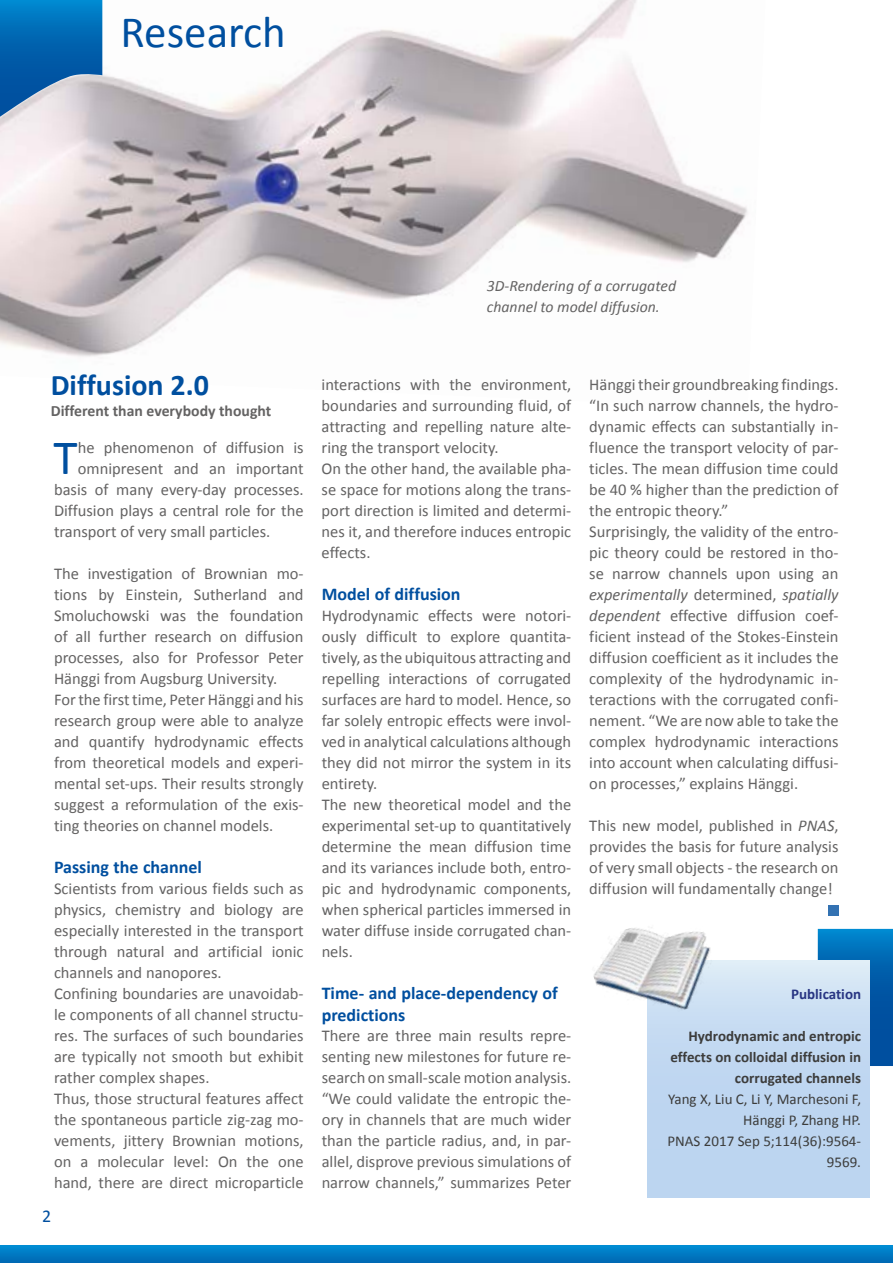
<style>
.page{position:relative;width:893px;height:1263px;background:#fff}
.page>*{position:absolute;margin:0;border:0;box-sizing:border-box;transform-origin:0 0}
.t1{font:49.65px "Calibri";color:#004f9f}
.t2{font:45px "Calibri";color:#004f9f}
.t3{font:700 30px "Calibri";color:#004f9f}
.t4{font:700 18px/21.6px "Calibri";color:#004f9f}
.t5{font:18px "Calibri";color:#004f9f}
.t6{font:16.5px/21px "Calibri";color:#646363}
.t7{font:italic 15.75px/20.2px "Calibri";color:#646363}
.t8{font:700 15.75px "Calibri";color:#646363}
.t9{font:15px/21px "Calibri";color:#3c3c3b;text-align:right}
.t10{font:700 15px/21px "Calibri";color:#3c3c3b;text-align:right}
.t11{font:700 15px "Calibri";color:#283583}
.s1{font-style:italic}
</style>
<div class="page">
<img style="left:0;top:0;width:748px;height:357px">
<svg style="left:818px;top:929px;width:75px;height:137px;background:#0065b1"></svg>
<div style="left:647px;top:960px;width:223px;height:238px;background:linear-gradient(to bottom,#d3e4f5,#b5d0ef)"></div>
<img style="left:593px;top:927px;width:134px;height:94px">
<div style="left:828px;top:905px;width:10px;height:10px;background:#3372b2"></div>
<svg style="left:0;top:0;width:102px;height:117px;background:#3581bb"></svg>
<svg style="left:0;top:1246px;width:893px;height:17px;background:#0079c2"></svg>
<h2 class="t2" style="left:121px;top:3px;width:167px">Research</h2>
<p class="t7" style="left:487px;top:275px;width:191px">3D-Rendering of a corrugated channel to model diffusion.</p>
<h3 class="t3" style="left:51px;top:366px;width:160px">Diffusion 2.0</h3>
<p class="t8" style="left:51px;top:400px;width:222px">Different than everybody thought</p>
<h1 class="t1" style="left:54px;top:426px;width:26px">T</h1>
<p class="t6" style="left:78px;top:437px;width:227px">he phenomenon of diffusion is</p>
<p class="t6" style="left:78px;top:458px;width:227px">omnipresent and an important</p>
<p class="t6" style="left:54px;top:479px;width:251px">basis of many every-day processes.</p>
<p class="t6" style="left:54px;top:500px;width:251px">Diffusion plays a central role for the</p>
<p class="t6" style="left:54px;top:521px;width:218px">transport of very small particles.</p>
<p class="t6" style="left:54px;top:563px;width:251px">The investigation of Brownian mo&shy;tions by Einstein, Sutherland and Smoluchowski was the foundation of all further research on diffusion processes, also for Professor Peter Hänggi from Augsburg University.<br>For the first time, Peter Hänggi and his research group were able to analyze and quantify hydrodynamic effects from theoretical models and experi&shy;mental set-ups. Their results strongly suggest a reformulation of the exis&shy;ting theories on channel models.</p>
<p class="t4" style="left:54px;top:856px;width:149px">Passing the channel</p>
<p class="t6" style="left:54px;top:878px;width:251px">Scientists from various fields such as physics, chemistry and biology are especially interested in the transport through natural and artificial ionic channels and nanopores.<br>Confining boundaries are unavoidab&shy;le components of all channel structu&shy;res. The surfaces of such boundaries are typically not smooth but exhibit rather complex shapes.<br>Thus, those structural features affect the spontaneous particle zig-zag mo&shy;vements, jittery Brownian motions, on a molecular level: On the one hand, there are direct microparticle</p>
<p class="t5" style="left:42px;top:1205px;width:11px">2</p>
<p class="t6" style="left:322px;top:374px;width:251px">interactions with the environment, boundaries and surrounding fluid, of attracting and repelling nature alte&shy;ring the transport velocity.<br>On the other hand, the available pha&shy;se space for motions along the trans&shy;port direction is limited and determi&shy;nes it, and therefore induces entropic effects.</p>
<p class="t4" style="left:322px;top:583px;width:140px">Model of diffusion</p>
<p class="t6" style="left:322px;top:605px;width:251px">Hydrodynamic effects were notori&shy;ously difficult to explore quantita&shy;tively, as the ubiquitous attracting and repelling interactions of corrugated surfaces are hard to model. Hence, so far solely entropic effects were invol&shy;ved in analytical calculations although they did not mirror the system in its entirety.<br>The new theoretical model and the experimental set-up to quantitatively determine the mean diffusion time and its variances include both, entro&shy;pic and hydrodynamic components, when spherical particles immersed in water diffuse inside corrugated chan&shy;nels.</p>
<p class="t4" style="left:322px;top:982px;width:238px">Time- and place-dependency of predictions</p>
<p class="t6" style="left:322px;top:1025px;width:251px;text-align:justify">There are three main results repre&shy;senting new milestones for future re&shy;search on small-scale motion analysis. “We could validate the entropic the&shy;ory in channels that are much wider than the particle radius, and, in par&shy;allel, disprove previous simulations of narrow channels,” summarizes Peter</p>
<p class="t6" style="left:589px;top:374px;width:251px">Hänggi their groundbreaking findings. “In such narrow channels, the hydro&shy;dynamic effects can substantially in&shy;fluence the transport velocity of par&shy;ticles. The mean diffusion time could be 40 % higher than the prediction of the entropic theory.”<br>Surprisingly, the validity of the entro&shy;pic theory could be restored in tho&shy;se narrow channels upon using an <span class="s1">experimentally</span> determined, <span class="s1">spatially dependent</span> effective diffusion coef&shy;ficient instead of the Stokes-Einstein diffusion coefficient as it includes the complexity of the hydrodynamic in&shy;teractions with the corrugated confi&shy;nement. “We are now able to take the complex hydrodynamic interactions into account when calculating diffusi&shy;on processes,” explains Hänggi.</p>
<p class="t6" style="left:589px;top:815px;width:251px;text-align:justify">This new model, published in <span class="s1">PNAS</span>, provides the basis for future analysis of very small objects - the research on diffusion will fundamentally change!</p>
<p class="t11" style="left:791px;top:985px;width:71px">Publication</p>
<p class="t10" style="left:670px;top:1026px;width:192px">Hydrodynamic and entropic effects on colloidal diffusion in corrugated channels</p>
<p class="t9" style="left:667px;top:1089px;width:195px">Yang X, Liu C, Li Y, Marchesoni F,<br>Hänggi P, Zhang HP.<br>PNAS 2017 Sep 5;114(36):9564-<br>9569.</p>
</div>
